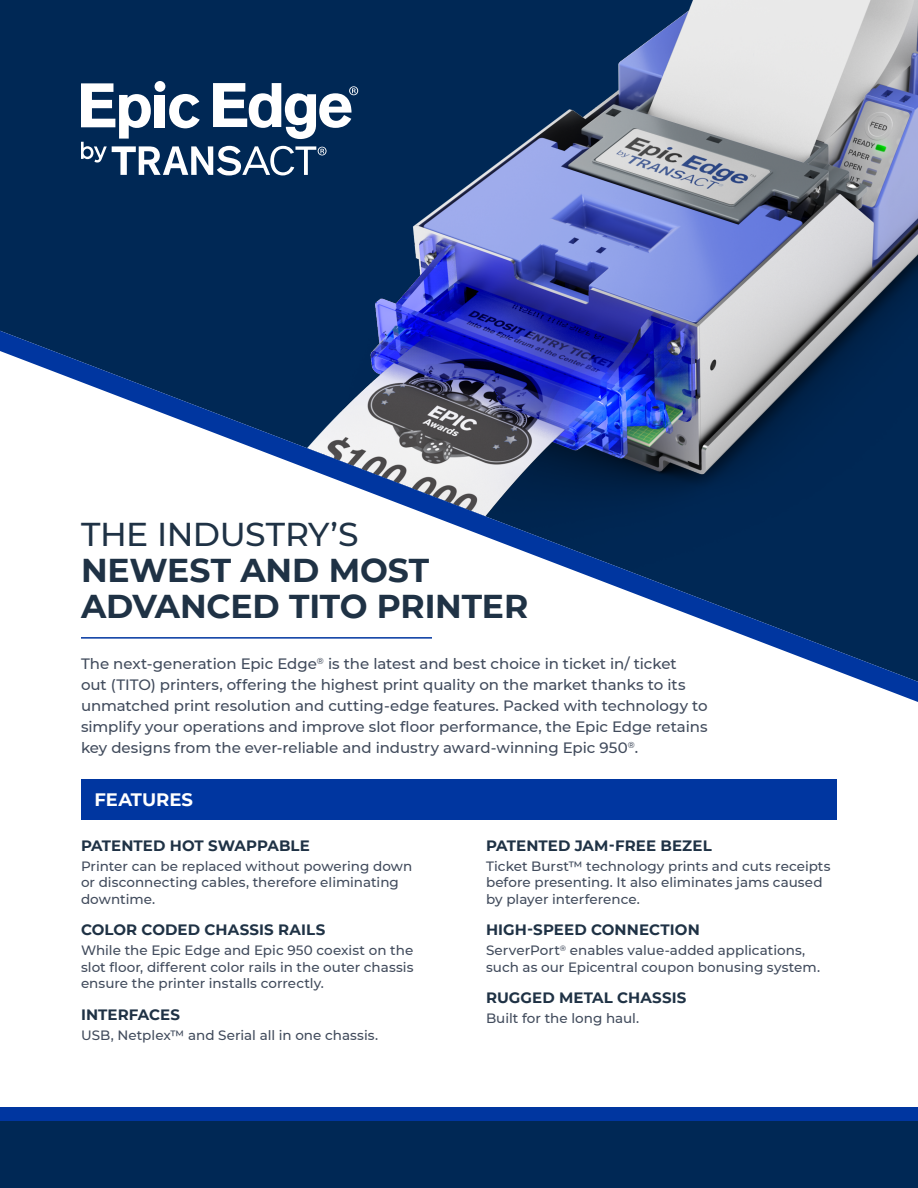
<style>
.page{position:relative;width:918px;height:1188px;background:#fff}
.page>*{position:absolute;margin:0;border:0;box-sizing:border-box;transform-origin:0 0}
.t1{font:700 33px/36px "Montserrat";letter-spacing:-.005em;color:#1f3245}
.t2{font:700 18px "Montserrat";color:#fff}
.t3{font:500 15px/21px "Montserrat";letter-spacing:-.005em;color:#414b5c}
.t4{font:700 15px "Montserrat";letter-spacing:.005em;color:#1f3245}
.t5{font:500 13.5px/16.5px "Montserrat";color:#414b5c}
.s1{font-weight:500}
</style>
<div class="page">
<div style="left:0;top:0;width:59px;height:331px;background:#002855"></div>
<img style="left:59px;top:0;width:859px;height:331px">
<div style="left:0;top:1120px;width:918px;height:68px;background:#002855"></div>
<div style="left:0;top:1107px;width:918px;height:13px;background:#0036a0"></div>
<div style="left:81px;top:780px;width:756px;height:40px;background:#0036a0"></div>
<div style="left:155px;top:81px;width:10px;height:11px;background:#fff;border-radius:50%"></div>
<svg style="left:81px;top:83px;width:277px;height:92px"></svg>
<svg style="left:0;top:331px;width:918px;height:371px"></svg>
<p class="t1" style="left:81px;top:514px;width:449px"><span class="s1">THE INDUSTRY’S<br></span>NEWEST AND MOST<br>ADVANCED TITO PRINTER</p>
<p class="t3" style="left:81px;top:652px;width:628px">The next-generation Epic Edge<sup>®</sup> is the latest and best choice in ticket in/ ticket<br>out (TITO) printers, offering the highest print quality on the market thanks to its unmatched print resolution and cutting-edge features. Packed with technology to simplify your operations and improve slot floor performance, the Epic Edge retains key designs from the ever-reliable and industry award-winning Epic 950<sup>®</sup>.</p>
<p class="t2" style="left:95px;top:787px;width:100px">FEATURES</p>
<p class="t4" style="left:81px;top:835px;width:230px">PATENTED HOT SWAPPABLE</p>
<p class="t5" style="left:81px;top:857px;width:333px">Printer can be replaced without powering down or disconnecting cables, therefore eliminating downtime.</p>
<p class="t4" style="left:81px;top:919px;width:246px">COLOR CODED CHASSIS RAILS</p>
<p class="t5" style="left:81px;top:942px;width:334px;text-align:justify">While the Epic Edge and Epic 950 coexist on the slot floor, different color rails in the outer chassis ensure the printer installs correctly.</p>
<p class="t4" style="left:81px;top:1003px;width:100px">INTERFACES</p>
<p class="t5" style="left:81px;top:1026px;width:299px">USB, Netplex™ and Serial all in one chassis.</p>
<p class="t4" style="left:486px;top:835px;width:227px">PATENTED JAM-FREE BEZEL</p>
<p class="t5" style="left:486px;top:857px;width:346px">Ticket Burst™ technology prints and cuts receipts before presenting. It also eliminates jams caused by player interference.</p>
<p class="t4" style="left:486px;top:919px;width:215px">HIGH-SPEED CONNECTION</p>
<p class="t5" style="left:486px;top:942px;width:336px">ServerPort<sup>®</sup> enables value-added applications, such as our Epicentral coupon bonusing system.</p>
<p class="t4" style="left:486px;top:987px;width:202px">RUGGED METAL CHASSIS</p>
<p class="t5" style="left:486px;top:1009px;width:155px">Built for the long haul.</p>
</div>
